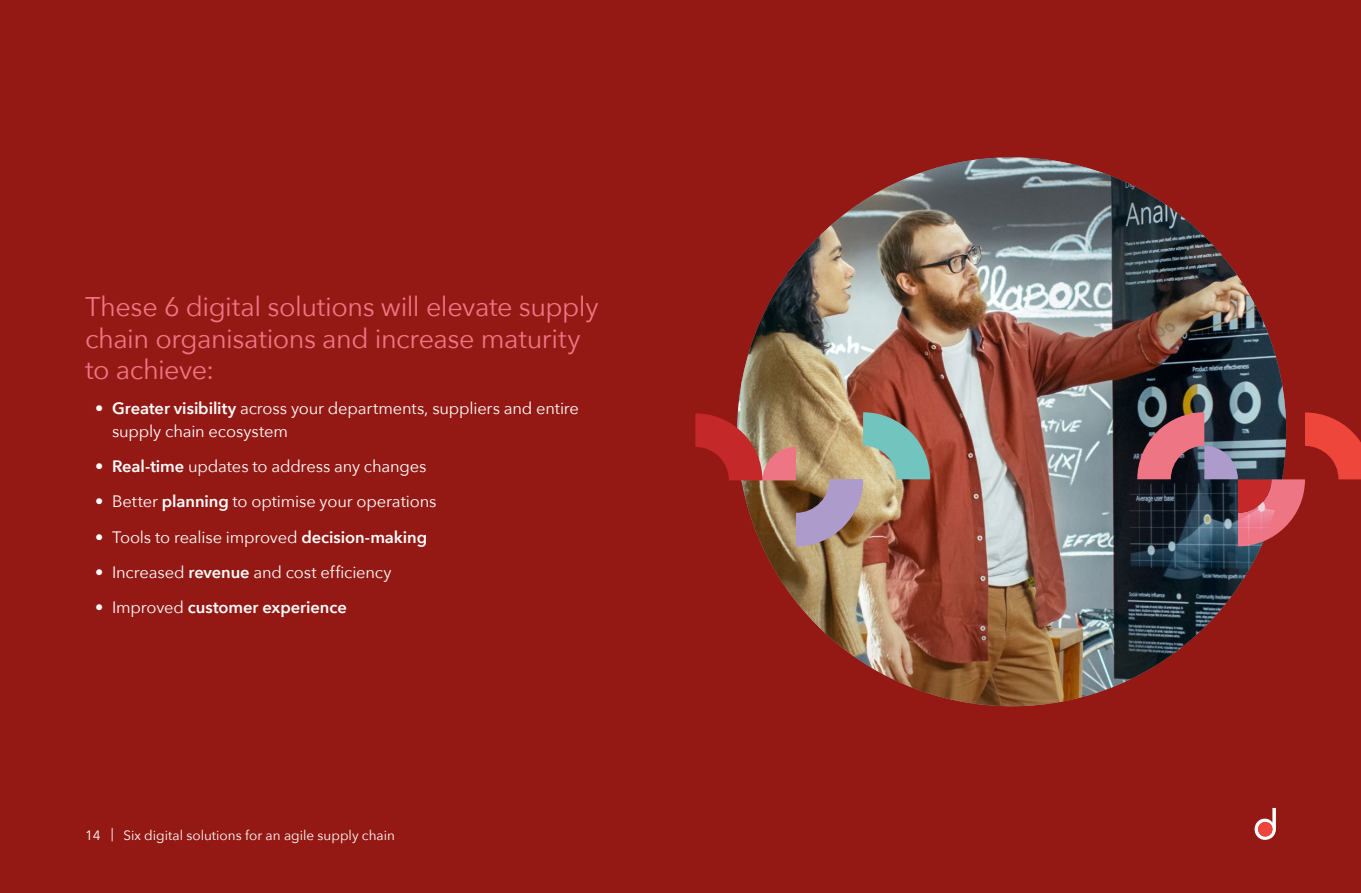
<style>
.page{position:relative;width:1361px;height:893px;background:#941914}
.page>*{position:absolute;margin:0;border:0;box-sizing:border-box;transform-origin:0 0}
.t1{font:27px/31.5px "Avenir Next";letter-spacing:-.02em;color:#ee7684}
.t2{font:16.5px/22.5px "Avenir Next";letter-spacing:-.01em;color:#fff}
.t3{font:600 16.5px "Avenir Next";letter-spacing:-.005em;color:#fff}
.t4{font:13.5px "Avenir Next";color:#fff}
.s1{font-weight:600}
.s2{font-weight:400}
</style>
<div class="page">
<img style="left:737px;top:157px;width:549px;height:549px;border-radius:274px">
<svg style="left:1137px;top:412px;width:224px;height:134px"></svg>
<img style="left:695px;top:412px;width:235px;height:134px">
<svg style="left:1254px;top:808px;width:22px;height:32px"></svg>
<div style="left:1258px;top:822px;width:14px;height:14px;background:#ef463c;border-radius:50%"></div>
<h1 class="t1" style="left:85px;top:290px;width:515px">These 6 digital solutions will elevate supply chain organisations and increase maturity to achieve:</h1>
<p class="t2" style="left:112px;top:397px;width:468px;text-indent:-17px"><span class="s1">• Greater visibility</span> across your departments, suppliers and entire supply chain ecosystem</p>
<p class="t2" style="left:95px;top:454px;width:333px"><span class="s1">• Real-time</span> updates to address any changes</p>
<p class="t2" style="left:95px;top:490px;width:343px">• Better <span class="s1">planning</span> to optimise your operations</p>
<p class="t2" style="left:95px;top:525px;width:334px">• Tools to realise improved <span class="s1">decision-making</span></p>
<p class="t2" style="left:95px;top:560px;width:298px">• Increased <span class="s1">revenue</span> and cost efficiency</p>
<p class="t3" style="left:95px;top:593px;width:253px"><span class="s2">• Improved</span> customer experience</p>
<p class="t4" style="left:85px;top:824px;width:311px">14 | Six digital solutions for an agile supply chain</p>
</div>
